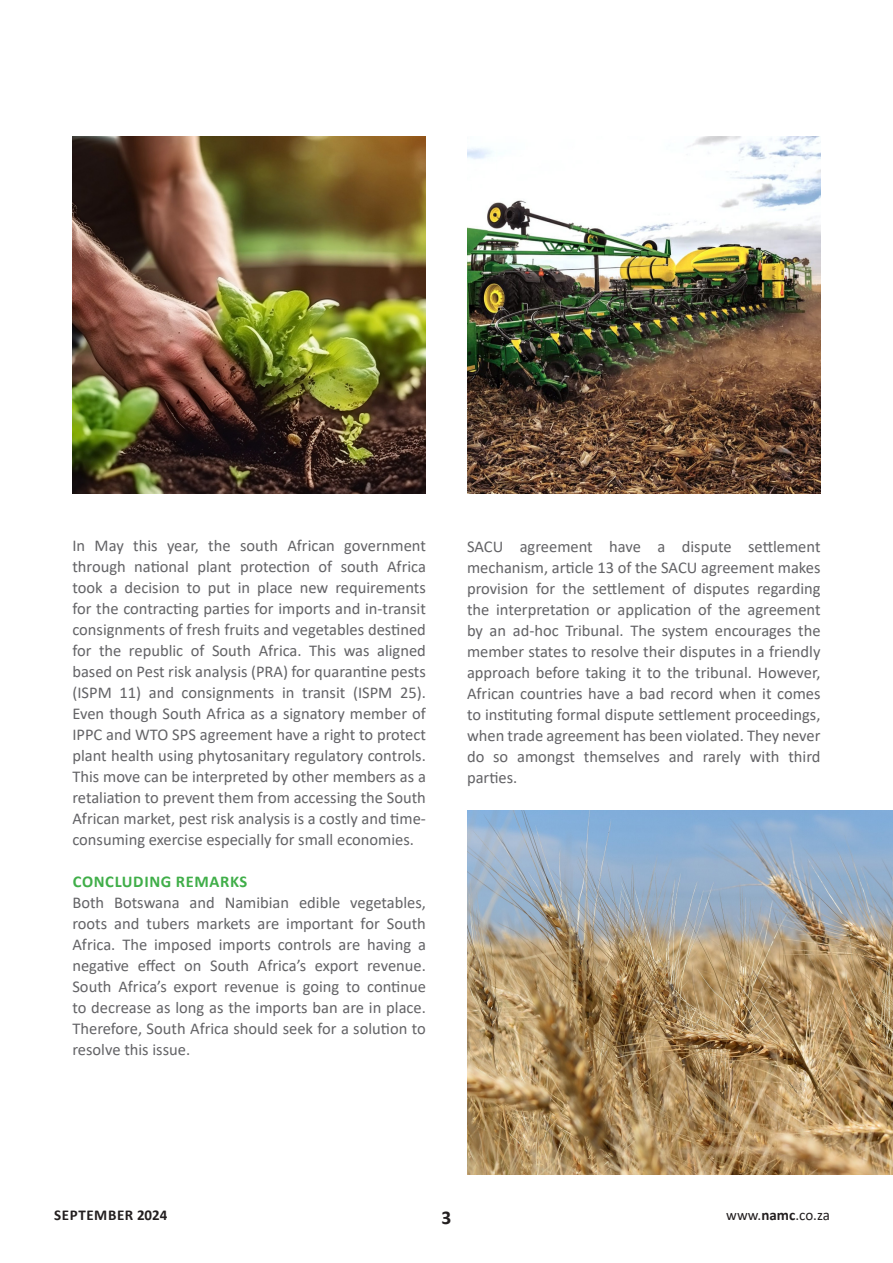
<style>
.page{position:relative;width:893px;height:1263px;background:#fff}
.page>*{position:absolute;margin:0;border:0;box-sizing:border-box;transform-origin:0 0}
.t1{font:700 19.5px "Calibri";color:#231f20}
.t2{font:16.5px/21px "Calibri";color:#636366;text-align:justify}
.t3{font:700 16.5px "Calibri";letter-spacing:.04em;color:#40ae49}
.t4{font:15px "Calibri";color:#231f20}
.t5{font:700 15px "Calibri";letter-spacing:.04em;color:#231f20}
.s1{font-weight:700}
</style>
<div class="page">
<img style="left:467px;top:137px;width:353px;height:356px">
<img style="left:72px;top:137px;width:354px;height:356px">
<img style="left:467px;top:810px;width:426px;height:364px">
<p class="t2" style="left:72px;top:535px;width:355px">In May this year, the south African government through national plant protection of south Africa took a decision to put in place new requirements for the contracting parties for imports and in-transit consignments of fresh fruits and vegetables destined for the republic of South Africa. This was aligned based on Pest risk analysis (PRA) for quarantine pests (ISPM 11) and consignments in transit (ISPM 25).<br>Even though South Africa as a signatory member of IPPC and WTO SPS agreement have a right to protect plant health using phytosanitary regulatory controls.<br>This move can be interpreted by other members as a retaliation to prevent them from accessing the South African market, pest risk analysis is a costly and time&shy;consuming exercise especially for small economies.</p>
<p class="t3" style="left:73px;top:870px;width:176px">CONCLUDING REMARKS</p>
<p class="t2" style="left:72px;top:892px;width:355px">Both Botswana and Namibian edible vegetables, roots and tubers markets are important for South Africa. The imposed imports controls are having a negative effect on South Africa’s export revenue.<br>South Africa’s export revenue is going to continue to decrease as long as the imports ban are in place.<br>Therefore, South Africa should seek for a solution to resolve this issue.</p>
<p class="t2" style="left:467px;top:536px;width:355px">SACU agreement have a dispute settlement mechanism, article 13 of the SACU agreement makes provision for the settlement of disputes regarding the interpretation or application of the agreement by an ad-hoc Tribunal. The system encourages the member states to resolve their disputes in a friendly approach before taking it to the tribunal. However, African countries have a bad record when it comes to instituting formal dispute settlement proceedings, when trade agreement has been violated. They never do so amongst themselves and rarely with third parties.</p>
<p class="t5" style="left:54px;top:1205px;width:115px">SEPTEMBER 2024</p>
<p class="t1" style="left:442px;top:1203px;width:11px">3</p>
<p class="t4" style="left:726px;top:1205px;width:105px">www.<span class="s1">namc</span>.co.za</p>
</div>
